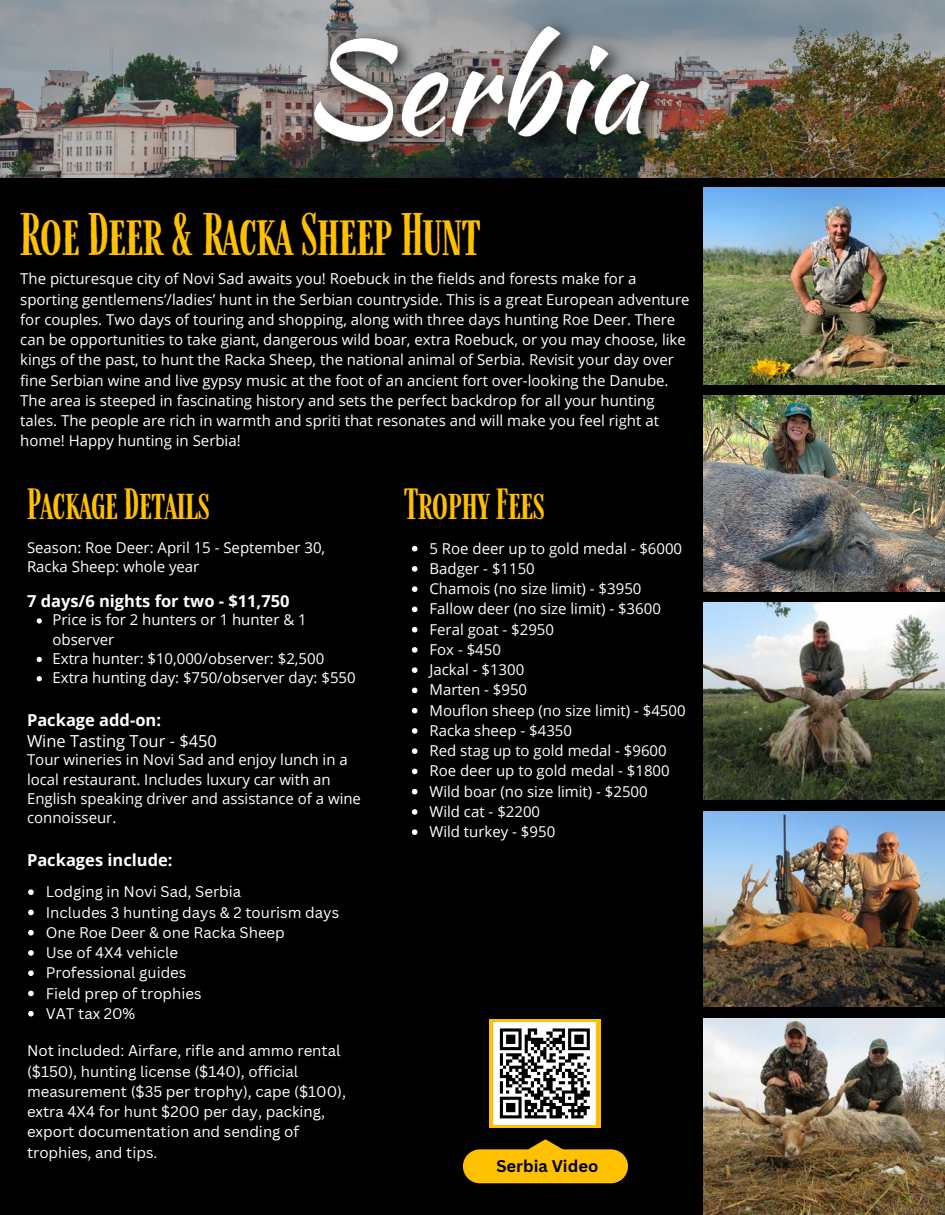
<style>
.page{position:relative;width:945px;height:1215px;background:#000}
.page>*{position:absolute;margin:0;border:0;box-sizing:border-box;transform-origin:0 0}
.t1{font:49.5px "Farmhand";color:#ffc000}
.t2{font:36px "Farmhand";color:#ffc000}
.t3{font:700 16.5px "Open Sans";color:#fff}
.t4{font:16.5px "Open Sans";color:#fff}
.t5{font:700 16.5px "Canva Sans";color:#000}
.t6{font:15px/20.2px "Open Sans";color:#fff}
.t7{font:15px/20.2px "Canva Sans";color:#fff}
</style>
<div class="page">
<img style="left:704px;top:188px;width:241px;height:197px">
<img style="left:704px;top:396px;width:241px;height:196px">
<img style="left:704px;top:603px;width:241px;height:197px">
<img style="left:704px;top:811px;width:241px;height:196px">
<img style="left:704px;top:1018px;width:241px;height:197px">
<img style="left:0;top:0;width:945px;height:178px">
<div style="left:490px;top:1019px;width:111px;height:109px;background:#ffc000"></div>
<svg style="left:463px;top:1139px;width:165px;height:44px"></svg>
<div style="left:494px;top:1022px;width:102px;height:103px;background:#fff"></div>
<svg style="left:499px;top:1028px;width:91px;height:91px"></svg>
<svg style="left:37px;top:618px;width:5px;height:6px"></svg>
<svg style="left:37px;top:657px;width:5px;height:5px"></svg>
<svg style="left:37px;top:676px;width:5px;height:5px"></svg>
<svg style="left:412px;top:546px;width:6px;height:5px"></svg>
<svg style="left:412px;top:566px;width:6px;height:6px"></svg>
<svg style="left:412px;top:586px;width:6px;height:6px"></svg>
<svg style="left:412px;top:607px;width:6px;height:5px"></svg>
<svg style="left:412px;top:627px;width:6px;height:5px"></svg>
<svg style="left:412px;top:647px;width:6px;height:6px"></svg>
<svg style="left:412px;top:667px;width:6px;height:6px"></svg>
<svg style="left:412px;top:688px;width:6px;height:5px"></svg>
<svg style="left:412px;top:708px;width:6px;height:5px"></svg>
<svg style="left:412px;top:728px;width:6px;height:6px"></svg>
<svg style="left:412px;top:748px;width:6px;height:6px"></svg>
<svg style="left:412px;top:769px;width:6px;height:5px"></svg>
<svg style="left:412px;top:789px;width:6px;height:5px"></svg>
<svg style="left:412px;top:809px;width:6px;height:6px"></svg>
<svg style="left:412px;top:829px;width:6px;height:6px"></svg>
<img style="left:281px;top:0;width:401px;height:178px">
<svg style="left:28px;top:889px;width:6px;height:6px"></svg>
<svg style="left:28px;top:910px;width:6px;height:5px"></svg>
<svg style="left:28px;top:930px;width:6px;height:6px"></svg>
<svg style="left:28px;top:950px;width:6px;height:6px"></svg>
<svg style="left:28px;top:970px;width:6px;height:6px"></svg>
<svg style="left:28px;top:991px;width:6px;height:5px"></svg>
<svg style="left:28px;top:1011px;width:6px;height:6px"></svg>
<p class="t1" style="left:20px;top:204px;width:462px">Roe Deer &amp; Racka Sheep Hunt</p>
<p class="t6" style="left:20px;top:268px;width:671px">The picturesque city of Novi Sad awaits you! Roebuck in the fields and forests make for a sporting gentlemens’/ladies’ hunt in the Serbian countryside. This is a great European adventure for couples. Two days of touring and shopping, along with three days hunting Roe Deer. There can be opportunities to take giant, dangerous wild boar, extra Roebuck, or you may choose, like kings of the past, to hunt the Racka Sheep, the national animal of Serbia. Revisit your day over fine Serbian wine and live gypsy music at the foot of an ancient fort over-looking the Danube.<br>The area is steeped in fascinating history and sets the perfect backdrop for all your hunting tales. The people are rich in warmth and spriti that resonates and will make you feel right at home! Happy hunting in Serbia!</p>
<p class="t2" style="left:27px;top:482px;width:184px">Package Details</p>
<p class="t2" style="left:404px;top:482px;width:142px">Trophy Fees</p>
<p class="t6" style="left:27px;top:537px;width:300px;line-height:19.2px">Season: Roe Deer: April 15 - September 30,<br>Racka Sheep: whole year</p>
<p class="t3" style="left:27px;top:589px;width:264px">7 days/6 nights for two - $11,750</p>
<p class="t6" style="left:52px;top:610px;width:256px;line-height:19.2px">Price is for 2 hunters or 1 hunter &amp; 1 observer</p>
<p class="t6" style="left:52px;top:648px;width:273px">Extra hunter: $10,000/observer: $2,500</p>
<p class="t6" style="left:52px;top:667px;width:305px">Extra hunting day: $750/observer day: $550</p>
<p class="t3" style="left:27px;top:708px;width:136px">Package add-on:</p>
<p class="t4" style="left:27px;top:729px;width:192px">Wine Tasting Tour - $450</p>
<p class="t6" style="left:27px;top:750px;width:336px;line-height:19.2px">Tour wineries in Novi Sad and enjoy lunch in a local restaurant. Includes luxury car with an English speaking driver and assistance of a wine connoisseur.</p>
<p class="t3" style="left:27px;top:848px;width:147px">Packages include:</p>
<p class="t7" style="left:46px;top:881px;width:197px">Lodging in Novi Sad, Serbia</p>
<p class="t7" style="left:46px;top:902px;width:295px">Includes 3 hunting days &amp; 2 tourism days</p>
<p class="t7" style="left:46px;top:922px;width:241px">One Roe Deer &amp; one Racka Sheep</p>
<p class="t7" style="left:46px;top:942px;width:134px">Use of 4X4 vehicle</p>
<p class="t7" style="left:46px;top:962px;width:142px">Professional guides</p>
<p class="t7" style="left:46px;top:983px;width:157px">Field prep of trophies</p>
<p class="t7" style="left:46px;top:1003px;width:91px">VAT tax 20%</p>
<p class="t7" style="left:27px;top:1040px;width:321px">Not included: Airfare, rifle and ammo rental ($150), hunting license ($140), official measurement ($35 per trophy), cape ($100), extra 4X4 for hunt $200 per day, packing, export documentation and sending of trophies, and tips.</p>
<p class="t6" style="left:429px;top:538px;width:254px">5 Roe deer up to gold medal - $6000</p>
<p class="t6" style="left:429px;top:558px;width:107px">Badger - $1150</p>
<p class="t6" style="left:429px;top:578px;width:213px">Chamois (no size limit) - $3950</p>
<p class="t6" style="left:429px;top:599px;width:233px">Fallow deer (no size limit) - $3600</p>
<p class="t6" style="left:429px;top:619px;width:126px">Feral goat - $2950</p>
<p class="t6" style="left:429px;top:639px;width:73px">Fox - $450</p>
<p class="t6" style="left:429px;top:659px;width:96px">Jackal - $1300</p>
<p class="t6" style="left:429px;top:680px;width:99px">Marten - $950</p>
<p class="t6" style="left:429px;top:700px;width:258px">Mouflon sheep (no size limit) - $4500</p>
<p class="t6" style="left:429px;top:720px;width:144px">Racka sheep - $4350</p>
<p class="t6" style="left:429px;top:740px;width:239px">Red stag up to gold medal - $9600</p>
<p class="t6" style="left:429px;top:761px;width:242px">Roe deer up to gold medal - $1800</p>
<p class="t6" style="left:429px;top:781px;width:220px">Wild boar (no size limit) - $2500</p>
<p class="t6" style="left:429px;top:801px;width:112px">Wild cat - $2200</p>
<p class="t6" style="left:429px;top:821px;width:127px">Wild turkey - $950</p>
<p class="t5" style="left:496px;top:1154px;width:103px">Serbia Video</p>
</div>
